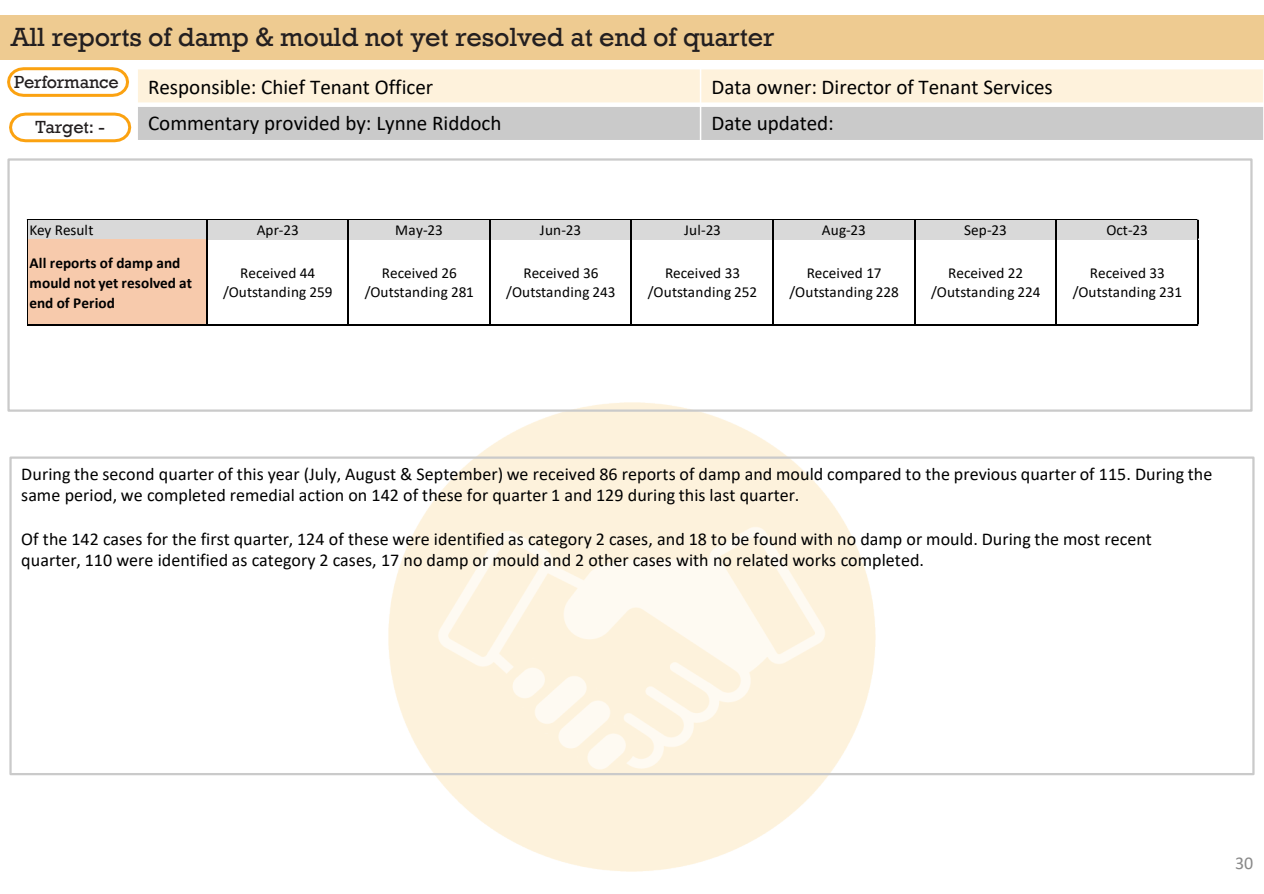
<style>
.page{position:relative;width:1264px;height:894px;background:#fff}
.page>*{position:absolute;margin:0;border:0;box-sizing:border-box;transform-origin:0 0}
.t1{font:27px "Rockwell";letter-spacing:-.005em;color:#231f20}
.t2{font:21px "Calibri";color:#000}
.t3{font:18px/21.6px "Calibri";color:#000}
.t4{font:18px "Rockwell";letter-spacing:-.01em;color:#231f20}
.t5{font:18px "Calibri";color:#898989}
.t6{font:15.15px/19.6px "Calibri";color:#000;text-align:center}
.t7{font:700 15.15px/19.6px "Calibri";letter-spacing:.005em;color:#000}
</style>
<div class="page">
<img style="left:388px;top:403px;width:486px;height:468px">
<div style="left:0;top:15px;width:1263px;height:44px;background:#eecb91"></div>
<div style="left:137px;top:69px;width:563px;height:36px;background:#fef2dc"></div>
<div style="left:700px;top:69px;width:563px;height:36px;background:#fef2dc"></div>
<div style="left:137px;top:105px;width:563px;height:36px;background:#cacaca"></div>
<div style="left:700px;top:105px;width:563px;height:36px;background:#cacaca"></div>
<hr style="left:699px;top:68px;width:2px;height:73px;background:#fff">
<div style="left:136px;top:102px;width:1127px;height:5px;background:#fff"></div>
<hr style="left:136px;top:68px;width:2px;height:73px;background:#fff">
<hr style="left:1262px;top:68px;width:1px;height:73px;background:#fff">
<hr style="left:136px;top:140px;width:1127px;height:1px;background:#fff">
<div style="left:9px;top:456px;width:1245px;height:319px;border:2px solid #cacaca"></div>
<svg style="left:7px;top:67px;width:122px;height:30px"></svg>
<svg style="left:9px;top:112px;width:123px;height:31px"></svg>
<div style="left:7px;top:158px;width:1245px;height:253px;border:2px solid #cacaca"></div>
<div style="left:27px;top:220px;width:1171px;height:20px;background:#d9d9d9"></div>
<div style="left:27px;top:239px;width:180px;height:86px;background:#f7caac"></div>
<hr style="left:27px;top:219px;width:1171px;height:1px;background:#000">
<hr style="left:27px;top:324px;width:1171px;height:1px;background:#000">
<hr style="left:27px;top:219px;width:1px;height:106px;background:#000">
<hr style="left:206px;top:220px;width:1px;height:105px;background:#000">
<hr style="left:347px;top:220px;width:2px;height:105px;background:#000">
<hr style="left:489px;top:220px;width:1px;height:105px;background:#000">
<hr style="left:630px;top:220px;width:2px;height:105px;background:#000">
<hr style="left:772px;top:220px;width:1px;height:105px;background:#000">
<hr style="left:913px;top:220px;width:2px;height:105px;background:#000">
<hr style="left:1055px;top:220px;width:1px;height:105px;background:#000">
<hr style="left:1196px;top:220px;width:2px;height:105px;background:#000">
<h1 class="t1" style="left:11px;top:21px;width:764px">All reports of damp &amp; mould not yet resolved at end of quarter</h1>
<p class="t2" style="left:148px;top:72px;width:287px">Responsible: Chief Tenant Officer</p>
<p class="t2" style="left:711px;top:72px;width:343px">Data owner: Director of Tenant Services</p>
<p class="t2" style="left:148px;top:108px;width:355px">Commentary provided by: Lynne Riddoch</p>
<p class="t2" style="left:711px;top:108px;width:124px">Date updated:</p>
<p class="t4" style="left:14px;top:72px;width:106px">Performance</p>
<p class="t4" style="left:35px;top:117px;width:71px">Target: -</p>
<p class="t6" style="left:29px;top:220px;width:66px">Key Result</p>
<p class="t6" style="left:257px;top:220px;width:43px">Apr-23</p>
<p class="t6" style="left:395px;top:220px;width:49px">May-23</p>
<p class="t6" style="left:540px;top:220px;width:43px">Jun-23</p>
<p class="t6" style="left:684px;top:220px;width:38px">Jul-23</p>
<p class="t6" style="left:821px;top:220px;width:45px">Aug-23</p>
<p class="t6" style="left:963px;top:220px;width:44px">Sep-23</p>
<p class="t6" style="left:1106px;top:220px;width:43px">Oct-23</p>
<p class="t7" style="left:29px;top:253px;width:164px">All reports of damp and mould not yet resolved at end of Period</p>
<p class="t6" style="left:223px;top:262px;width:111px">Received 44 /Outstanding 259</p>
<p class="t6" style="left:364px;top:262px;width:111px">Received 26 /Outstanding 281</p>
<p class="t6" style="left:506px;top:262px;width:111px">Received 36 /Outstanding 243</p>
<p class="t6" style="left:647px;top:262px;width:111px">Received 33 /Outstanding 252</p>
<p class="t6" style="left:789px;top:262px;width:111px">Received 17 /Outstanding 228</p>
<p class="t6" style="left:930px;top:262px;width:111px">Received 22 /Outstanding 224</p>
<p class="t6" style="left:1072px;top:262px;width:111px">Received 33 /Outstanding 231</p>
<p class="t3" style="left:21px;top:462px;width:1192px">During the second quarter of this year (July, August &amp; September) we received 86 reports of damp and mould compared to the previous quarter of 115. During the same period, we completed remedial action on 142 of these for quarter 1 and 129 during this last quarter.</p>
<p class="t3" style="left:21px;top:527px;width:1131px">Of the 142 cases for the first quarter, 124 of these were identified as category 2 cases, and 18 to be found with no damp or mould. During the most recent quarter, 110 were identified as category 2 cases, 17 no damp or mould and 2 other cases with no related works completed.</p>
<p class="t5" style="left:1234px;top:850px;width:20px">30</p>
</div>
